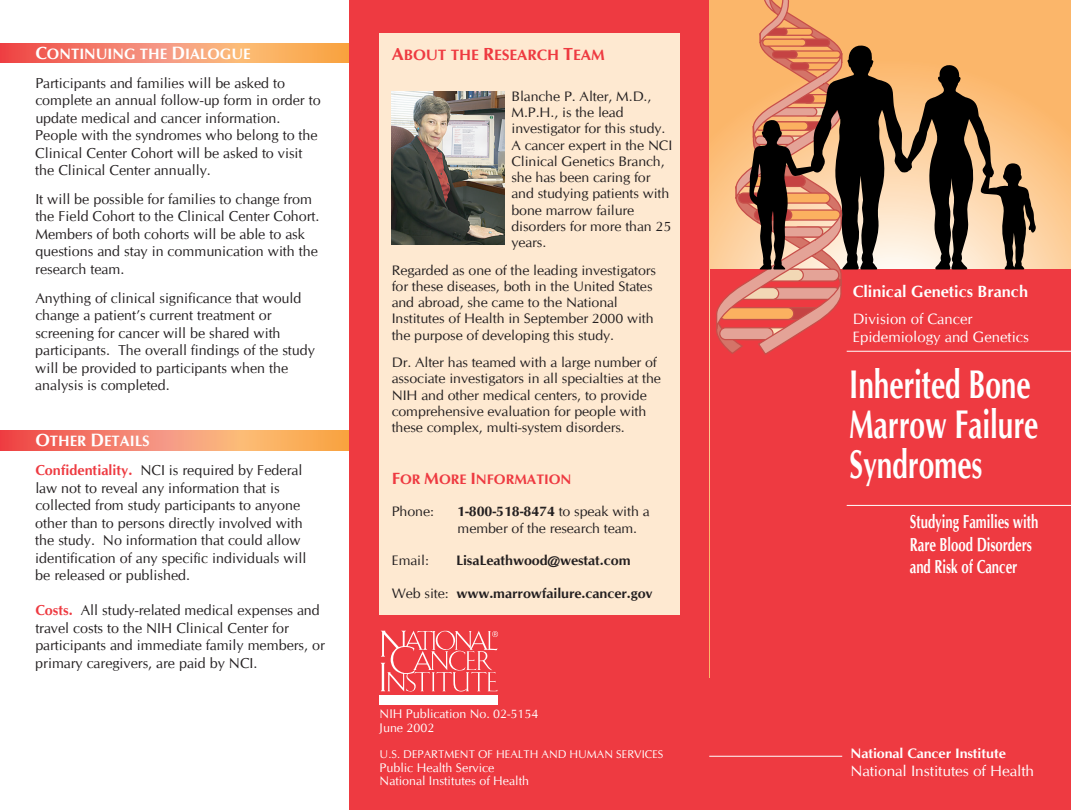
<style>
.page{position:relative;width:1071px;height:810px;background:#fff}
.page>*{position:absolute;margin:0;border:0;box-sizing:border-box;transform-origin:0 0}
.t1{font:700 40px/40px "CG Omega";color:#fff;scale:.7 1}
.t2{font:700 18.75px/22.5px "CG Omega";color:#fff;scale:.7 1}
.t3{font:700 16.25px "CG Omega";color:#fff}
.t4{font:15px/18.8px "CG Omega";color:#fff}
.t5{font:700 15px "CG Omega";color:#fff}
.t6{font:15px "CG Omega";color:#fff;scale:1.04 1}
.t7{font:700 15px "CG Omega";letter-spacing:-.005em;color:#ee3a41;scale:1.04 1}
.t8{font:14.38px/17.5px "CG Omega";color:#231f20}
.t9{font:13.75px/16.2px "CG Omega";letter-spacing:-.005em;color:#231f20;scale:1.04 1}
.t10{font:700 13.75px "CG Omega";letter-spacing:-.005em;color:#231f20;scale:1.04 1}
.t11{font:700 13.75px "CG Omega";letter-spacing:-.005em;color:#fff;scale:1.04 1}
.t12{font:700 13.75px "CG Omega";letter-spacing:-.005em;color:#ee3a41;scale:1.04 1}
.t13{font:12.5px/13.8px "CG Omega";color:#fff}
.t14{font:11.25px "CG Omega";color:#fff}
.s1{font-size:17.5px}
.s2{font-weight:700;color:#ee3a41}
.s3{font-size:16.25px}
.s4{font-weight:700}
.s5{font-weight:400}
</style>
<div class="page">
<svg style="left:0;top:431px;width:350px;height:19px;background:#f58f66"></svg>
<svg style="left:0;top:43px;width:350px;height:20px;background:#f68f66"></svg>
<div style="left:350px;top:0;width:362px;height:810px;background:#ee3a41"></div>
<div style="left:709px;top:269px;width:362px;height:541px;background:#ee3a41"></div>
<div style="left:379px;top:34px;width:300px;height:581px;background:#fee9d1"></div>
<div style="left:379px;top:695px;width:118px;height:9px;background:#fff"></div>
<svg style="left:380px;top:630px;width:118px;height:62px"></svg>
<svg style="left:709px;top:755px;width:134px;height:2px"></svg>
<svg style="left:846px;top:504px;width:225px;height:2px"></svg>
<svg style="left:713px;top:0;width:358px;height:355px"></svg>
<svg style="left:749px;top:44px;width:287px;height:225px;background:#9a775a"></svg>
<img style="left:392px;top:92px;width:113px;height:153px">
<p class="t5" style="left:35px;top:45px;width:217px"><span class="s1">C</span>ONTINUING THE <span class="s1">D</span>IALOGUE</p>
<p class="t8" style="left:35px;top:74px;width:287px">Participants and families will be asked to complete an annual follow-up form in order to update medical and cancer information.<br>People with the syndromes who belong to the Clinical Center Cohort will be asked to visit the Clinical Center annually.</p>
<p class="t8" style="left:35px;top:190px;width:286px">It will be possible for families to change from the Field Cohort to the Clinical Center Cohort.<br>Members of both cohorts will be able to ask questions and stay in communication with the research team.</p>
<p class="t8" style="left:35px;top:289px;width:281px">Anything of clinical significance that would change a patient’s current treatment or screening for cancer will be shared with participants. The overall findings of the study will be provided to participants when the analysis is completed.</p>
<p class="t5" style="left:35px;top:432px;width:116px"><span class="s1">O</span>THER <span class="s1">D</span>ETAILS</p>
<p class="t8" style="left:35px;top:462px;width:273px"><span class="s2">Confidentiality.</span> NCI is required by Federal law not to reveal any information that is collected from study participants to anyone other than to persons directly involved with the study. No information that could allow identification of any specific individuals will be released or published.</p>
<p class="t8" style="left:35px;top:602px;width:291px"><span class="s2">Costs.</span> All study-related medical expenses and travel costs to the NIH Clinical Center for participants and immediate family members, or primary caregivers, are paid by NCI.</p>
<p class="t7" style="left:392px;top:45px;width:206px"><span class="s1">A</span>BOUT THE <span class="s1">R</span>ESEARCH <span class="s1">T</span>EAM</p>
<p class="t9" style="left:511px;top:88px;width:156px">Blanche P. Alter, M.D.,<br>M.P.H., is the lead investigator for this study.<br>A cancer expert in the NCI<br>Clinical Genetics Branch, she has been caring for and studying patients with bone marrow failure disorders for more than 25 years.</p>
<p class="t9" style="left:392px;top:262px;width:256px">Regarded as one of the leading investigators for these diseases, both in the United States and abroad, she came to the National Institutes of Health in September 2000 with the purpose of developing this study.</p>
<p class="t9" style="left:392px;top:354px;width:260px">Dr. Alter has teamed with a large number of associate investigators in all specialties at the NIH and other medical centers, to provide comprehensive evaluation for people with these complex, multi-system disorders.</p>
<p class="t12" style="left:392px;top:471px;width:174px"><span class="s3">F</span>OR <span class="s3">M</span>ORE <span class="s3">I</span>NFORMATION</p>
<p class="t9" style="left:392px;top:504px;width:42px">Phone:</p>
<p class="t9" style="left:457px;top:504px;width:186px"><span class="s4">1-800-518-8474</span> to speak with a member of the research team.</p>
<p class="t9" style="left:392px;top:553px;width:37px">Email:</p>
<p class="t10" style="left:456px;top:552px;width:169px">LisaLeathwood@westat.com</p>
<p class="t10" style="left:392px;top:585px;width:252px"><span class="s5">Web site:</span> www.marrowfailure.cancer.gov</p>
<p class="t13" style="left:379px;top:707px;width:160px">NIH Publication No. 02-5154<br>June 2002</p>
<p class="t14" style="left:379px;top:748px;width:285px">U.S. DEPARTMENT OF HEALTH AND HUMAN SERVICES</p>
<p class="t13" style="left:379px;top:761px;width:151px">Public Health Service<br>National Institutes of Health</p>
<p class="t3" style="left:852px;top:282px;width:177px">Clinical Genetics Branch</p>
<p class="t4" style="left:852px;top:309px;width:178px">Division of Cancer<br>Epidemiology and Genetics</p>
<h1 class="t1" style="left:849px;top:364px;width:271px">Inherited Bone<br>Marrow Failure<br>Syndromes</h1>
<h2 class="t2" style="left:909px;top:510px;width:185px">Studying Families with<br>Rare Blood Disorders and Risk of Cancer</h2>
<p class="t11" style="left:850px;top:745px;width:151px">National Cancer Institute</p>
<p class="t6" style="left:850px;top:762px;width:178px">National Institutes of Health</p>
</div>
